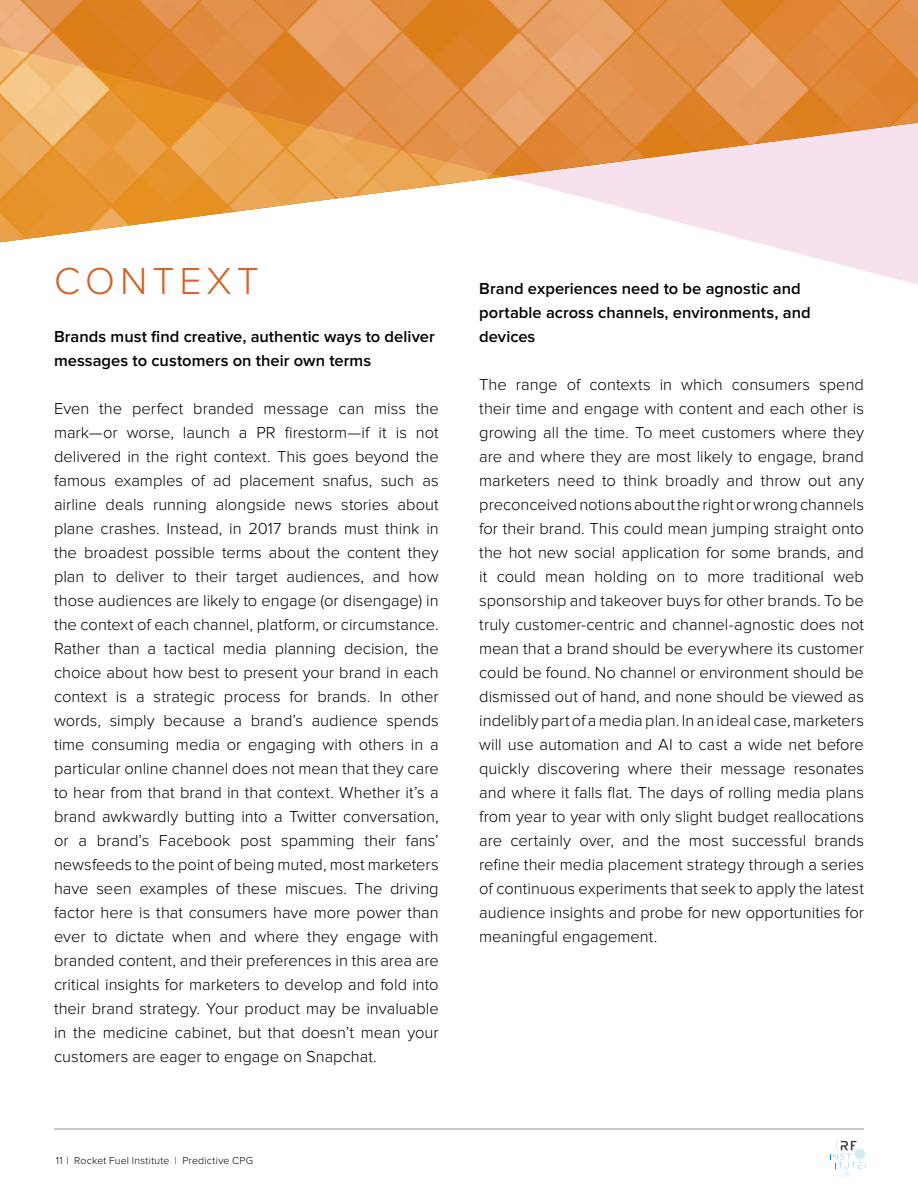
<style>
.page{position:relative;width:918px;height:1188px;background:#fff}
.page>*{position:absolute;margin:0;border:0;box-sizing:border-box;transform-origin:0 0}
.t1{font:300 39px "Proxima Nova";letter-spacing:.13em;color:#d36428}
.t2{font:300 16.5px/24px "Proxima Nova";color:#000;text-align:justify}
.t3{font:600 16.5px/24px "Proxima Nova";letter-spacing:.005em;color:#000}
.t4{font:300 10.5px "Proxima Nova";letter-spacing:.02em;color:#000}
</style>
<div class="page">
<hr style="left:54px;top:1129px;width:810px;height:1px;background:#939598">
<svg style="left:0;top:0;width:918px;height:285px"></svg>
<svg style="left:830px;top:1136px;width:36px;height:46px"></svg>
<h1 class="t1" style="left:54px;top:259px;width:206px">CONTEXT</h1>
<p class="t3" style="left:54px;top:325px;width:382px">Brands must find creative, authentic ways to deliver messages to customers on their own terms</p>
<p class="t2" style="left:54px;top:397px;width:386px">Even the perfect branded message can miss the mark—or worse, launch a PR firestorm—if it is not delivered in the right context. This goes beyond the famous examples of ad placement snafus, such as airline deals running alongside news stories about plane crashes. Instead, in 2017 brands must think in the broadest possible terms about the content they plan to deliver to their target audiences, and how those audiences are likely to engage (or disengage) in the context of each channel, platform, or circumstance.<br>Rather than a tactical media planning decision, the choice about how best to present your brand in each context is a strategic process for brands. In other words, simply because a brand’s audience spends time consuming media or engaging with others in a particular online channel does not mean that they care to hear from that brand in that context. Whether it’s a brand awkwardly butting into a Twitter conversation, or a brand’s Facebook post spamming their fans’ newsfeeds to the point of being muted, most marketers have seen examples of these miscues. The driving factor here is that consumers have more power than ever to dictate when and where they engage with branded content, and their preferences in this area are critical insights for marketers to develop and fold into their brand strategy. Your product may be invaluable in the medicine cabinet, but that doesn’t mean your customers are eager to engage on Snapchat.</p>
<p class="t4" style="left:56px;top:1155px;width:199px">11 | Rocket Fuel Institute | Predictive CPG</p>
<p class="t3" style="left:479px;top:277px;width:333px">Brand experiences need to be agnostic and portable across channels, environments, and devices</p>
<p class="t2" style="left:479px;top:373px;width:386px">The range of contexts in which consumers spend their time and engage with content and each other is growing all the time. To meet customers where they are and where they are most likely to engage, brand marketers need to think broadly and throw out any preconceived notions about the right or wrong channels for their brand. This could mean jumping straight onto the hot new social application for some brands, and it could mean holding on to more traditional web sponsorship and takeover buys for other brands. To be truly customer-centric and channel-agnostic does not mean that a brand should be everywhere its customer could be found. No channel or environment should be dismissed out of hand, and none should be viewed as indelibly part of a media plan. In an ideal case, marketers will use automation and AI to cast a wide net before quickly discovering where their message resonates and where it falls flat. The days of rolling media plans from year to year with only slight budget reallocations are certainly over, and the most successful brands refine their media placement strategy through a series of continuous experiments that seek to apply the latest audience insights and probe for new opportunities for meaningful engagement.</p>
</div>
